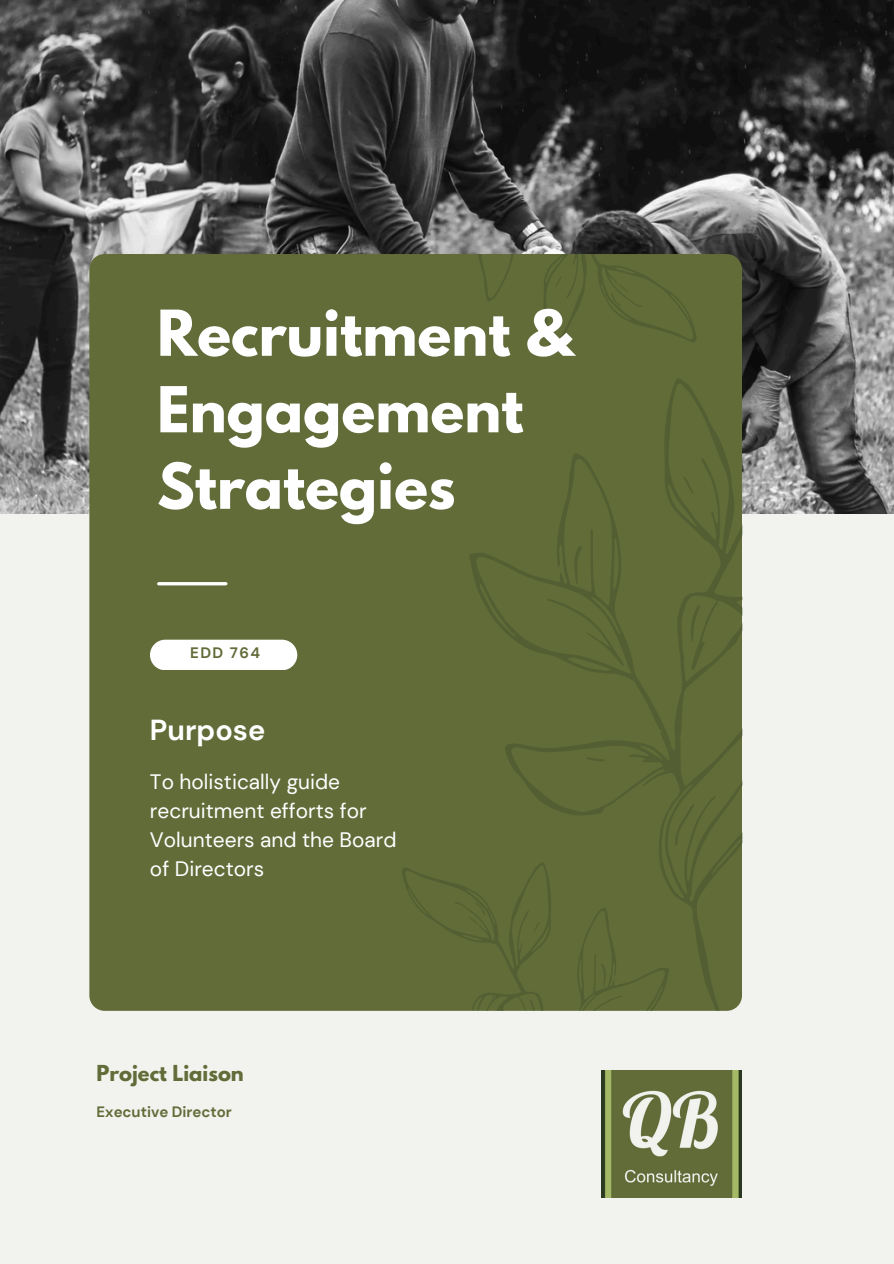
<style>
.page{position:relative;width:894px;height:1264px;background:#fff}
.page>*{position:absolute;margin:0;border:0;box-sizing:border-box;transform-origin:0 0}
.t1{font:700 55.95px/76.5px "League Spartan";color:#fff}
.t2{font:700 28.95px "DM Sans";color:#fff}
.t3{font:20.85px/29px "DM Sans";color:#fff}
.t4{font:700 19.5px "League Spartan";color:#616c39}
.t5{font:700 15.15px "DM Sans";letter-spacing:.1em;color:#616c39}
.t6{font:700 15px "DM Sans";color:#616c39}
</style>
<div class="page">
<div style="left:0;top:0;width:893px;height:1263px;background:#f2f3ee"></div>
<img style="left:0;top:0;width:893px;height:514px">
<div style="left:89px;top:254px;width:652px;height:756px;background:#616c39;border-radius:15px"></div>
<hr style="left:159px;top:582px;width:67px;height:3px;background:#fff">
<div style="left:150px;top:639px;width:147px;height:31px;background:#fff;border-radius:15px"></div>
<svg style="left:505px;top:747px;width:237px;height:263px"></svg>
<svg style="left:470px;top:453px;width:190px;height:294px"></svg>
<svg style="left:660px;top:378px;width:82px;height:373px"></svg>
<svg style="left:674px;top:804px;width:20px;height:41px"></svg>
<svg style="left:586px;top:756px;width:18px;height:5px"></svg>
<svg style="left:547px;top:598px;width:76px;height:67px"></svg>
<svg style="left:574px;top:545px;width:7px;height:39px"></svg>
<svg style="left:478px;top:254px;width:218px;height:94px"></svg>
<svg style="left:401px;top:862px;width:268px;height:149px"></svg>
<img style="left:601px;top:1070px;width:140px;height:127px">
<p class="t1" style="left:157px;top:302px;width:416px">Recruitment &amp;<br>Engagement<br>Strategies</p>
<p class="t5" style="left:190px;top:643px;width:72px">EDD 764</p>
<p class="t2" style="left:150px;top:711px;width:117px">Purpose</p>
<h1 class="t3" style="left:150px;top:767px;width:248px">To holistically guide recruitment efforts for<br>Volunteers and the Board of Directors</h1>
<h5 class="t4" style="left:97px;top:1063px;width:149px">Project Liaison</h5>
<h2 class="t6" style="left:97px;top:1102px;width:137px">Executive Director</h2>
</div>
